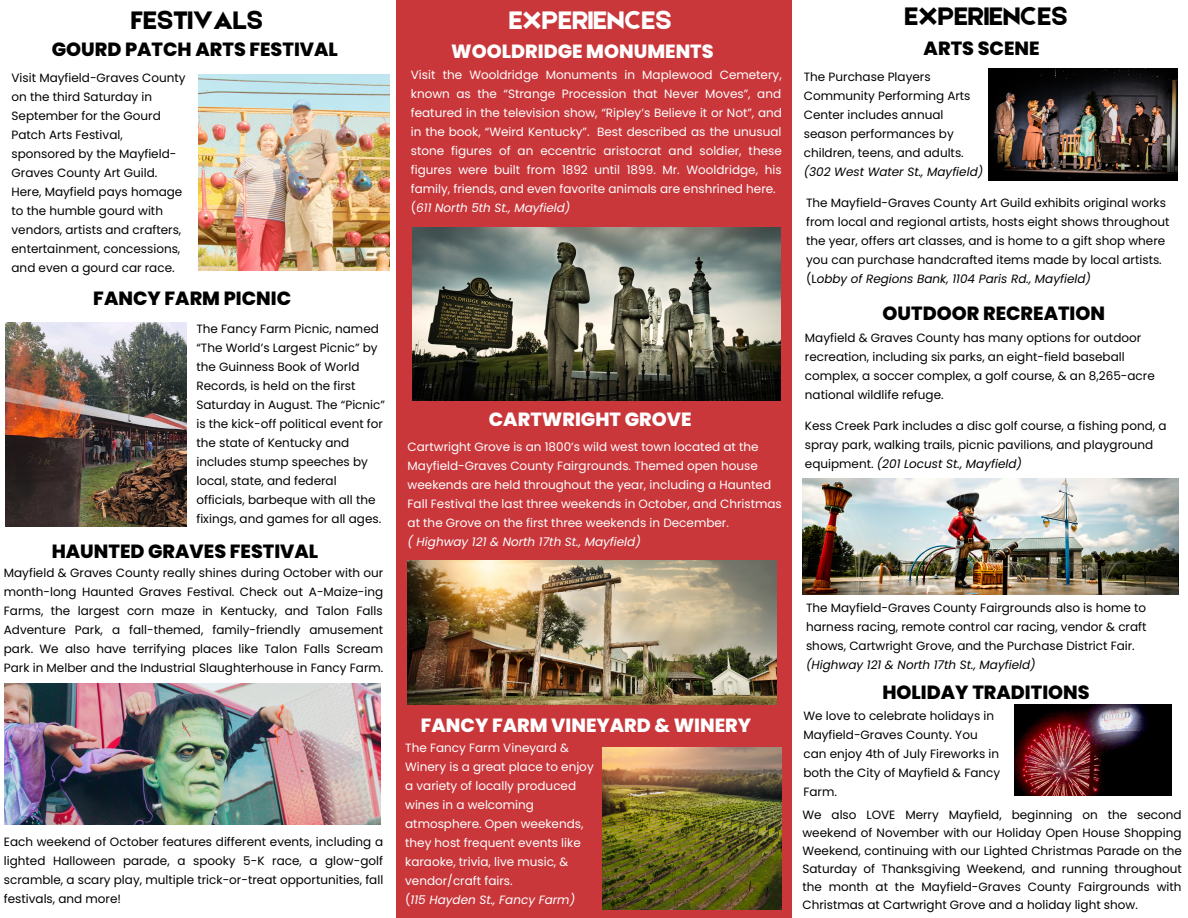
<style>
.page{position:relative;width:1188px;height:918px;background:#fff}
.page>*{position:absolute;margin:0;border:0;box-sizing:border-box;transform-origin:0 0}
.t1{font:27px "Etna";color:#000}
.t2{font:27px "Etna";color:#fff}
.t3{font:800 19.05px "Poppins";color:#000}
.t4{font:800 19.05px "Poppins";color:#fff}
.t5{font:12px/19px "Poppins";color:#000}
.t6{font:12px/19px "Poppins";color:#fff}
.t7{font:italic 12px "Poppins";color:#000}
.t8{font:italic 12px "Poppins";color:#fff}
.s1{font-style:italic}
</style>
<div class="page">
<div style="left:396px;top:0;width:396px;height:918px;background:#c9373b"></div>
<svg style="left:1111px;top:68px;width:67px;height:53px"></svg>
<img style="left:4px;top:684px;width:376px;height:140px">
<img style="left:408px;top:560px;width:369px;height:144px">
<img style="left:6px;top:322px;width:181px;height:205px">
<img style="left:198px;top:75px;width:192px;height:196px">
<img style="left:413px;top:227px;width:368px;height:174px">
<img style="left:603px;top:748px;width:179px;height:162px">
<img style="left:988px;top:69px;width:189px;height:112px">
<img style="left:802px;top:478px;width:376px;height:116px">
<img style="left:1014px;top:704px;width:158px;height:91px">
<h1 class="t1" style="left:131px;top:1px;width:133px">FESTIVALS</h1>
<h2 class="t3" style="left:52px;top:36px;width:288px">GOURD PATCH ARTS FESTIVAL</h2>
<p class="t5" style="left:12px;top:68px;width:176px">Visit Mayfield-Graves County on the third Saturday in<br>September for the Gourd<br>Patch Arts Festival, sponsored by the Mayfield-<br>Graves County Art Guild.<br>Here, Mayfield pays homage to the humble gourd with vendors, artists and crafters, entertainment, concessions, and even a gourd car race.</p>
<h2 class="t3" style="left:93px;top:285px;width:199px">FANCY FARM PICNIC</h2>
<p class="t5" style="left:196px;top:319px;width:190px">The Fancy Farm Picnic, named “The World’s Largest Picnic” by the Guinness Book of World<br>Records, is held on the first<br>Saturday in August. The “Picnic” is the kick-off political event for the state of Kentucky and includes stump speeches by local, state, and federal officials, barbeque with all the fixings, and games for all ages.</p>
<h2 class="t3" style="left:52px;top:538px;width:268px">HAUNTED GRAVES FESTIVAL</h2>
<p class="t5" style="left:4px;top:564px;width:381px;text-align:justify">Mayfield &amp; Graves County really shines during October with our month-long Haunted Graves Festival. Check out A-Maize-ing Farms, the largest corn maze in Kentucky, and Talon Falls Adventure Park, a fall-themed, family-friendly amusement park. We also have terrifying places like Talon Falls Scream Park in Melber and the Industrial Slaughterhouse in Fancy Farm.</p>
<p class="t5" style="left:4px;top:833px;width:381px;text-align:justify">Each weekend of October features different events, including a lighted Halloween parade, a spooky 5-K race, a glow-golf scramble, a scary play, multiple trick-or-treat opportunities, fall festivals, and more!</p>
<h1 class="t2" style="left:509px;top:1px;width:164px">EXPERIENCES</h1>
<h2 class="t4" style="left:451px;top:38px;width:264px">WOOLDRIDGE MONUMENTS</h2>
<p class="t6" style="left:411px;top:66px;width:373px">Visit the Wooldridge Monuments in Maplewood Cemetery, known as the “Strange Procession that Never Moves”, and featured in the television show, “Ripley’s Believe it or Not”, and in the book, “Weird Kentucky”. Best described as the unusual stone figures of an eccentric aristocrat and soldier, these figures were built from 1892 until 1899. Mr. Wooldridge, his family, friends, and even favorite animals are enshrined here. (<span class="s1">611 North 5th St., Mayfield)</span></p>
<h2 class="t4" style="left:489px;top:406px;width:204px">CARTWRIGHT GROVE</h2>
<p class="t6" style="left:408px;top:437px;width:376px">Cartwright Grove is an 1800’s wild west town located at the Mayfield-Graves County Fairgrounds. Themed open house weekends are held throughout the year, including a Haunted Fall Festival the last three weekends in October, and Christmas at the Grove on the first three weekends in December.</p>
<p class="t8" style="left:408px;top:533px;width:235px">( Highway 121 &amp; North 17th St., Mayfield)</p>
<h2 class="t4" style="left:421px;top:712px;width:332px">FANCY FARM VINEYARD &amp; WINERY</h2>
<p class="t6" style="left:405px;top:738px;width:190px">The Fancy Farm Vineyard &amp;<br>Winery is a great place to enjoy a variety of locally produced wines in a welcoming atmosphere. Open weekends, they host frequent events like karaoke, trivia, live music, &amp; vendor/craft fairs.<br>(<span class="s1">115 Hayden St., Fancy Farm)</span></p>
<h1 class="t1" style="left:905px;top:-3px;width:164px">EXPERIENCES</h1>
<h2 class="t3" style="left:924px;top:35px;width:117px">ARTS SCENE</h2>
<p class="t5" style="left:804px;top:67px;width:168px">The Purchase Players<br>Community Performing Arts<br>Center includes annual season performances by children, teens, and adults.</p>
<p class="t7" style="left:804px;top:163px;width:181px">(302 West Water St., Mayfield)</p>
<p class="t5" style="left:806px;top:194px;width:365px">The Mayfield-Graves County Art Guild exhibits original works from local and regional artists, hosts eight shows throughout the year, offers art classes, and is home to a gift shop where you can purchase handcrafted items made by local artists. (L<span class="s1">obby of Regions Bank, 1104 Paris Rd., Mayfield)</span></p>
<h2 class="t3" style="left:883px;top:300px;width:224px">OUTDOOR RECREATION</h2>
<p class="t5" style="left:805px;top:329px;width:351px">Mayfield &amp; Graves County has many options for outdoor recreation, including six parks, an eight-field baseball complex, a soccer complex, a golf course, &amp; an 8,265-acre national wildlife refuge.</p>
<p class="t5" style="left:805px;top:417px;width:363px">Kess Creek Park includes a disc golf course, a fishing pond, a spray park, walking trails, picnic pavilions, and playground equipment. <span class="s1">(201 Locust St., Mayfield)</span></p>
<p class="t5" style="left:806px;top:598px;width:342px;text-align:justify">The Mayfield-Graves County Fairgrounds also is home to harness racing, remote control car racing, vendor &amp; craft shows, Cartwright Grove, and the Purchase District Fair.</p>
<p class="t7" style="left:806px;top:656px;width:231px">(Highway 121 &amp; North 17th St., Mayfield)</p>
<h2 class="t3" style="left:882px;top:679px;width:209px">HOLIDAY TRADITIONS</h2>
<p class="t5" style="left:803px;top:706px;width:198px">We love to celebrate holidays in<br>Mayfield-Graves County. You can enjoy 4th of July Fireworks in both the City of Mayfield &amp; Fancy<br>Farm.</p>
<p class="t5" style="left:802px;top:805px;width:381px;line-height:18px;text-align:justify">We also LOVE Merry Mayfield, beginning on the second weekend of November with our Holiday Open House Shopping Weekend, continuing with our Lighted Christmas Parade on the Saturday of Thanksgiving Weekend, and running throughout the month at the Mayfield-Graves County Fairgrounds with Christmas at Cartwright Grove and a holiday light show.</p>
</div>
